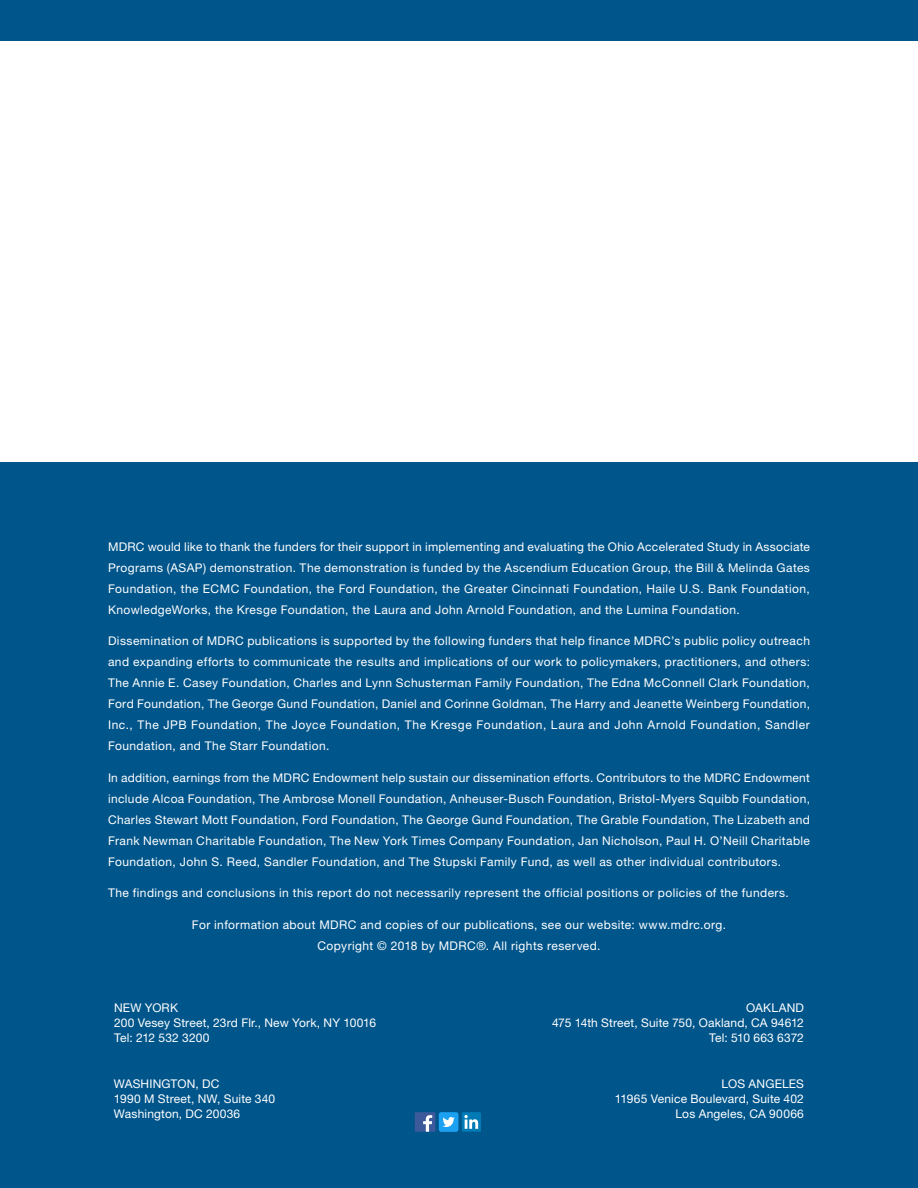
<style>
.page{position:relative;width:918px;height:1188px;background:#fff}
.page>*{position:absolute;margin:0;border:0;box-sizing:border-box;transform-origin:0 0}
.t1{font:12px/21px "Helvetica Neue LT Std";letter-spacing:.035em;color:#fff;text-align:justify}
.t2{font:12px/15px "Helvetica Neue LT Std";letter-spacing:.01em;color:#fff}
.t3{font:12px/15px "Helvetica Neue LT Std";letter-spacing:.015em;color:#fff}
</style>
<div class="page">
<div style="left:0;top:0;width:918px;height:40px;background:#00558b"></div>
<div style="left:0;top:462px;width:918px;height:726px;background:#00558b"></div>
<div style="left:415px;top:1112px;width:20px;height:20px;background:#3c5a99"></div>
<svg style="left:423px;top:1115px;width:9px;height:17px"></svg>
<div style="left:439px;top:1112px;width:19px;height:20px;background:#1ca1f2;border-radius:2px"></div>
<svg style="left:443px;top:1117px;width:12px;height:10px"></svg>
<div style="left:462px;top:1112px;width:19px;height:20px;background:#007bb6"></div>
<svg style="left:464px;top:1115px;width:19px;height:14px"></svg>
<p class="t1" style="left:108px;top:536px;width:703px">MDRC would like to thank the funders for their support in implementing and evaluating the Ohio Accelerated Study in Associate Programs (ASAP) demonstration. The demonstration is funded by the Ascendium Education Group, the Bill &amp; Melinda Gates Foundation, the ECMC Foundation, the Ford Foundation, the Greater Cincinnati Foundation, Haile U.S. Bank Foundation, KnowledgeWorks, the Kresge Foundation, the Laura and John Arnold Foundation, and the Lumina Foundation.</p>
<p class="t1" style="left:108px;top:630px;width:704px">Dissemination of MDRC publications is supported by the following funders that help finance MDRC’s public policy outreach and expanding efforts to communicate the results and implications of our work to policymakers, practitioners, and others:<br>The Annie E. Casey Foundation, Charles and Lynn Schusterman Family Foundation, The Edna McConnell Clark Foundation, Ford Foundation, The George Gund Foundation, Daniel and Corinne Goldman, The Harry and Jeanette Weinberg Foundation, Inc., The JPB Foundation, The Joyce Foundation, The Kresge Foundation, Laura and John Arnold Foundation, Sandler Foundation, and The Starr Foundation.</p>
<p class="t1" style="left:108px;top:767px;width:704px">In addition, earnings from the MDRC Endowment help sustain our dissemination efforts. Contributors to the MDRC Endowment include Alcoa Foundation, The Ambrose Monell Foundation, Anheuser-Busch Foundation, Bristol-Myers Squibb Foundation, Charles Stewart Mott Foundation, Ford Foundation, The George Gund Foundation, The Grable Foundation, The Lizabeth and Frank Newman Charitable Foundation, The New York Times Company Foundation, Jan Nicholson, Paul H. O’Neill Charitable Foundation, John S. Reed, Sandler Foundation, and The Stupski Family Fund, as well as other individual contributors.</p>
<p class="t1" style="left:108px;top:882px;width:682px">The findings and conclusions in this report do not necessarily represent the official positions or policies of the funders.</p>
<p class="t1" style="left:192px;top:914px;width:536px;text-align:center">For information about MDRC and copies of our publications, see our website: www.mdrc.org.<br>Copyright © 2018 by MDRC®. All rights reserved.</p>
<p class="t2" style="left:114px;top:1000px;width:264px">NEW YORK<br>200 Vesey Street, 23rd Flr., New York, NY 10016<br>Tel: 212 532 3200</p>
<p class="t2" style="left:552px;top:1000px;width:253px;text-align:right">OAKLAND<br>475 14th Street, Suite 750, Oakland, CA 94612<br>Tel: 510 663 6372</p>
<p class="t3" style="left:114px;top:1076px;width:163px">WASHINGTON, DC<br>1990 M Street, NW, Suite 340<br>Washington, DC 20036</p>
<p class="t3" style="left:615px;top:1076px;width:191px;text-align:right">LOS ANGELES<br>11965 Venice Boulevard, Suite 402<br>Los Angeles, CA 90066</p>
</div>
